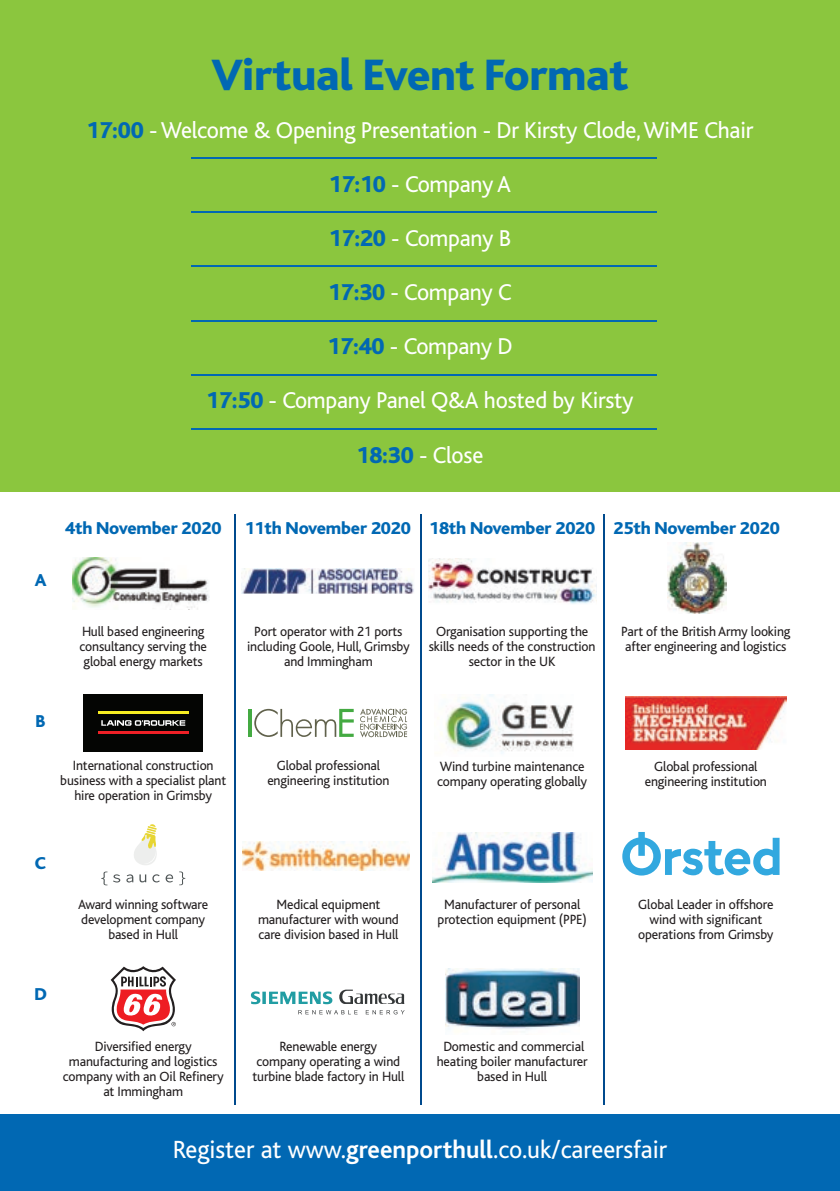
<style>
.page{position:relative;width:840px;height:1191px;background:#fff}
.page>*{position:absolute;margin:0;border:0;box-sizing:border-box;transform-origin:0 0}
.t1{font:800 46px "Bliss";letter-spacing:-.01em;color:#0168b3}
.t2{font:26px "Bliss";color:#fff}
.t3{font:24px "Bliss";letter-spacing:-.01em;color:#fff}
.t4{font:800 18px "Bliss";letter-spacing:-.01em;color:#0168b3}
.t5{font:14px/15px "Bliss";letter-spacing:-.01em;color:#231f20;text-align:center}
.s1{font-weight:800;color:#0168b3}
.s2{font-weight:700}
</style>
<div class="page">
<div style="left:0;top:0;width:839px;height:492px;background:#8bc63e"></div>
<img style="left:445px;top:968px;width:134px;height:62px">
<hr style="left:191px;top:157px;width:465px;height:1px;background:#0168b3">
<hr style="left:191px;top:211px;width:465px;height:1px;background:#0168b3">
<hr style="left:191px;top:266px;width:465px;height:1px;background:#0168b3">
<hr style="left:191px;top:374px;width:465px;height:1px;background:#0168b3">
<hr style="left:191px;top:320px;width:465px;height:1px;background:#0168b3">
<hr style="left:191px;top:429px;width:465px;height:1px;background:#0168b3">
<div style="left:0;top:1114px;width:839px;height:77px;background:#0168b3"></div>
<div style="left:83px;top:694px;width:120px;height:57px;background:#040503"></div>
<svg style="left:101px;top:720px;width:84px;height:5px"></svg>
<hr style="left:98px;top:731px;width:90px;height:3px;background:#ee2026">
<hr style="left:98px;top:711px;width:90px;height:3px;background:#f7ee22">
<svg style="left:110px;top:966px;width:66px;height:66px"></svg>
<img style="left:242px;top:841px;width:167px;height:29px">
<img style="left:241px;top:569px;width:173px;height:25px">
<svg style="left:622px;top:832px;width:157px;height:43px"></svg>
<img style="left:72px;top:557px;width:138px;height:53px">
<img style="left:432px;top:832px;width:160px;height:50px">
<img style="left:440px;top:694px;width:134px;height:60px">
<hr style="left:234px;top:514px;width:1px;height:590px;background:#004a8d">
<hr style="left:420px;top:514px;width:1px;height:590px;background:#004a8d">
<hr style="left:603px;top:514px;width:1px;height:590px;background:#004a8d">
<svg style="left:113px;top:874px;width:7px;height:8px"></svg>
<svg style="left:101px;top:871px;width:6px;height:14px"></svg>
<svg style="left:126px;top:824px;width:47px;height:58px"></svg>
<svg style="left:179px;top:871px;width:6px;height:14px"></svg>
<svg style="left:339px;top:989px;width:65px;height:15px"></svg>
<svg style="left:251px;top:991px;width:81px;height:13px"></svg>
<svg style="left:298px;top:1010px;width:59px;height:4px"></svg>
<svg style="left:365px;top:1010px;width:39px;height:4px"></svg>
<img style="left:428px;top:559px;width:167px;height:45px">
<img style="left:625px;top:697px;width:161px;height:52px">
<img style="left:667px;top:543px;width:59px;height:70px">
<svg style="left:360px;top:708px;width:47px;height:29px"></svg>
<svg style="left:254px;top:709px;width:99px;height:28px"></svg>
<hr style="left:248px;top:709px;width:3px;height:28px;background:#44aa42">
<h1 class="t1" style="left:211px;top:51px;width:418px">Virtual Event Format</h1>
<h3 class="t3" style="left:86px;top:118px;width:668px"><span class="s1">17:00</span> - Welcome &amp; Opening Presentation - Dr Kirsty Clode, WiME Chair</h3>
<h3 class="t3" style="left:329px;top:172px;width:184px"><span class="s1">17:10</span> - Company A</h3>
<h3 class="t3" style="left:328px;top:226px;width:184px"><span class="s1">17:20</span> - Company B</h3>
<h3 class="t3" style="left:328px;top:280px;width:185px"><span class="s1">17:30</span> - Company C</h3>
<h3 class="t3" style="left:327px;top:334px;width:186px"><span class="s1">17:40</span> - Company D</h3>
<h3 class="t3" style="left:206px;top:388px;width:429px"><span class="s1">17:50</span> - Company Panel Q&amp;A hosted by Kirsty</h3>
<h3 class="t3" style="left:356px;top:442px;width:128px"><span class="s1">18:30</span> - Close</h3>
<p class="t4" style="left:35px;top:570px;width:13px">A</p>
<p class="t4" style="left:65px;top:519px;width:158px">4th November 2020</p>
<p class="t4" style="left:244px;top:519px;width:536px">11th November 2020 18th November 2020 25th November 2020</p>
<p class="t5" style="left:79px;top:624px;width:129px;text-align:left">Hull based engineering consultancy serving the global energy markets</p>
<p class="t5" style="left:247px;top:624px;width:164px">Port operator with 21 ports including Goole, Hull, Grimsby and Immingham</p>
<p class="t5" style="left:428px;top:624px;width:168px">Organisation supporting the skills needs of the construction sector in the UK</p>
<p class="t5" style="left:621px;top:624px;width:170px;text-align:left">Part of the British Army looking after engineering and logistics</p>
<p class="t4" style="left:36px;top:712px;width:11px">B</p>
<p class="t5" style="left:60px;top:758px;width:167px">International construction business with a specialist plant hire operation in Grimsby</p>
<p class="t5" style="left:267px;top:758px;width:124px">Global professional engineering institution</p>
<p class="t5" style="left:437px;top:758px;width:151px;text-align:left">Wind turbine maintenance company operating globally</p>
<p class="t5" style="left:644px;top:758px;width:124px">Global professional engineering institution</p>
<p class="t4" style="left:35px;top:854px;width:13px">C</p>
<p class="t5" style="left:78px;top:896px;width:131px">Award winning software development company based in Hull</p>
<p class="t5" style="left:258px;top:896px;width:142px">Medical equipment manufacturer with wound care division based in Hull</p>
<p class="t5" style="left:437px;top:896px;width:151px">Manufacturer of personal protection equipment (PPE)</p>
<p class="t5" style="left:638px;top:896px;width:137px">Global Leader in offshore wind with significant operations from Grimsby</p>
<p class="t4" style="left:34px;top:985px;width:14px">D</p>
<p class="t5" style="left:63px;top:1039px;width:162px">Diversified energy manufacturing and logistics company with an Oil Refinery at Immingham</p>
<p class="t5" style="left:252px;top:1039px;width:153px">Renewable energy<br>company operating a wind turbine blade factory in Hull</p>
<p class="t5" style="left:436px;top:1039px;width:152px">Domestic and commercial heating boiler manufacturer based in Hull</p>
<h2 class="t2" style="left:173px;top:1136px;width:495px">Register at www.<span class="s2">greenporthull</span>.co.uk/careersfair</h2>
</div>
